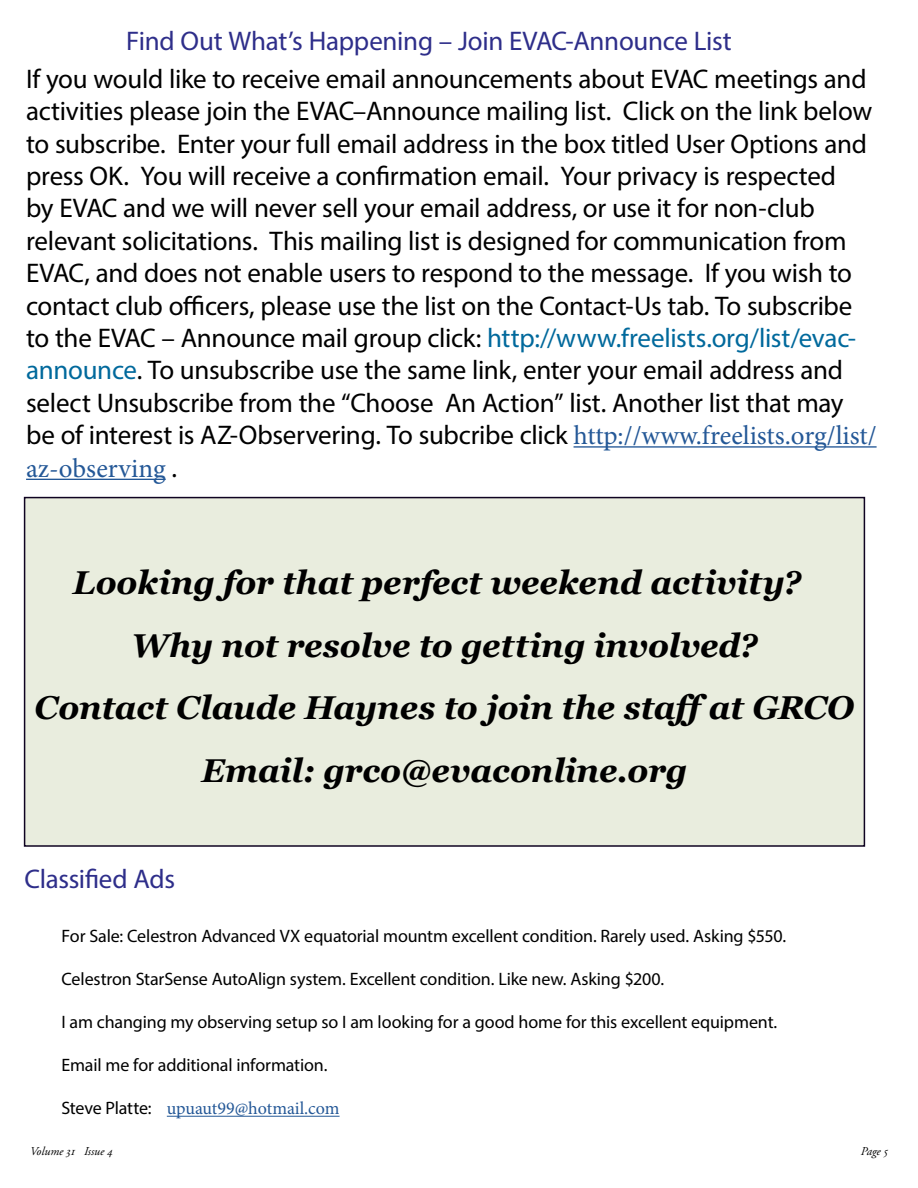
<style>
.page{position:relative;width:918px;height:1188px;background:#fff}
.page>*{position:absolute;margin:0;border:0;box-sizing:border-box;transform-origin:0 0}
.t1{font:italic 700 33px/63px "Georgia";letter-spacing:-.005em;color:#000;text-align:center}
.t2{font:27px/32.4px "Myriad Pro";letter-spacing:-.01em;color:#000}
.t3{font:27px "Myriad Pro";letter-spacing:-.01em;color:#2e2e8a}
.t4{font:27px "Minion Pro";color:#245897}
.t5{font:18px "Myriad Pro";letter-spacing:-.005em;color:#000}
.t6{font:18px "Minion Pro";letter-spacing:-.005em;color:#245897}
.t7{font:italic 12px "Adobe Garamond Pro";color:#000}
.s1{color:#00699c}
.s2{font-family:"Minion Pro";color:#245897}
.s3{font-family:"Myriad Pro";color:#000}
</style>
<div class="page">
<hr style="left:167px;top:1116px;width:173px;height:1px;background:#245897">
<div style="left:25px;top:498px;width:839px;height:348px;background:#e9edde"></div>
<div style="left:24px;top:497px;width:841px;height:350px;border:2px solid #0f0321"></div>
<hr style="left:574px;top:446px;width:303px;height:2px;background:#245897">
<hr style="left:26px;top:479px;width:140px;height:1px;background:#245897">
<p class="t3" style="left:126px;top:24px;width:607px">Find Out What’s Happening – Join EVAC-Announce List</p>
<p class="t2" style="left:26px;top:62px;width:852px">If you would like to receive email announcements about EVAC meetings and activities please join the EVAC–Announce mailing list. Click on the link below to subscribe. Enter your full email address in the box titled User Options and press OK. You will receive a confirmation email. Your privacy is respected<br>by EVAC and we will never sell your email address, or use it for non-club relevant solicitations. This mailing list is designed for communication from EVAC, and does not enable users to respond to the message. If you wish to contact club officers, please use the list on the Contact-Us tab. To subscribe to the EVAC – Announce mail group click: <span class="s1">http://www.freelists.org/list/evac&shy;announce</span>. To unsubscribe use the same link, enter your email address and select Unsubscribe from the “Choose An Action” list. Another list that may be of interest is AZ-Observering. To subcribe click <span class="s2">http://www.freelists.org/list/</span></p>
<p class="t4" style="left:26px;top:450px;width:152px">az-observing <span class="s3">.</span></p>
<p class="t1" style="left:35px;top:549px;width:821px">Looking for that perfect weekend activity?<br>Why not resolve to getting involved?<br>Contact Claude Haynes to join the staffat GRCO Email: grco@evaconline.org</p>
<p class="t3" style="left:25px;top:862px;width:152px">Classified Ads</p>
<p class="t5" style="left:62px;top:925px;width:726px">For Sale: Celestron Advanced VX equatorial mountm excellent condition. Rarely used. Asking $550.</p>
<p class="t5" style="left:62px;top:968px;width:604px">Celestron StarSense AutoAlign system. Excellent condition. Like new. Asking $200.</p>
<p class="t5" style="left:62px;top:1011px;width:717px">I am changing my observing setup so I am looking for a good home for this excellent equipment.</p>
<p class="t5" style="left:62px;top:1054px;width:268px">Email me for additional information.</p>
<p class="t6" style="left:62px;top:1097px;width:280px"><span class="s3">Steve Platte:</span> upuaut99@hotmail.com</p>
<p class="t7" style="left:30px;top:1144px;width:84px">Volume 31 Issue 4</p>
<p class="t7" style="left:861px;top:1144px;width:29px">Page 5</p>
</div>
